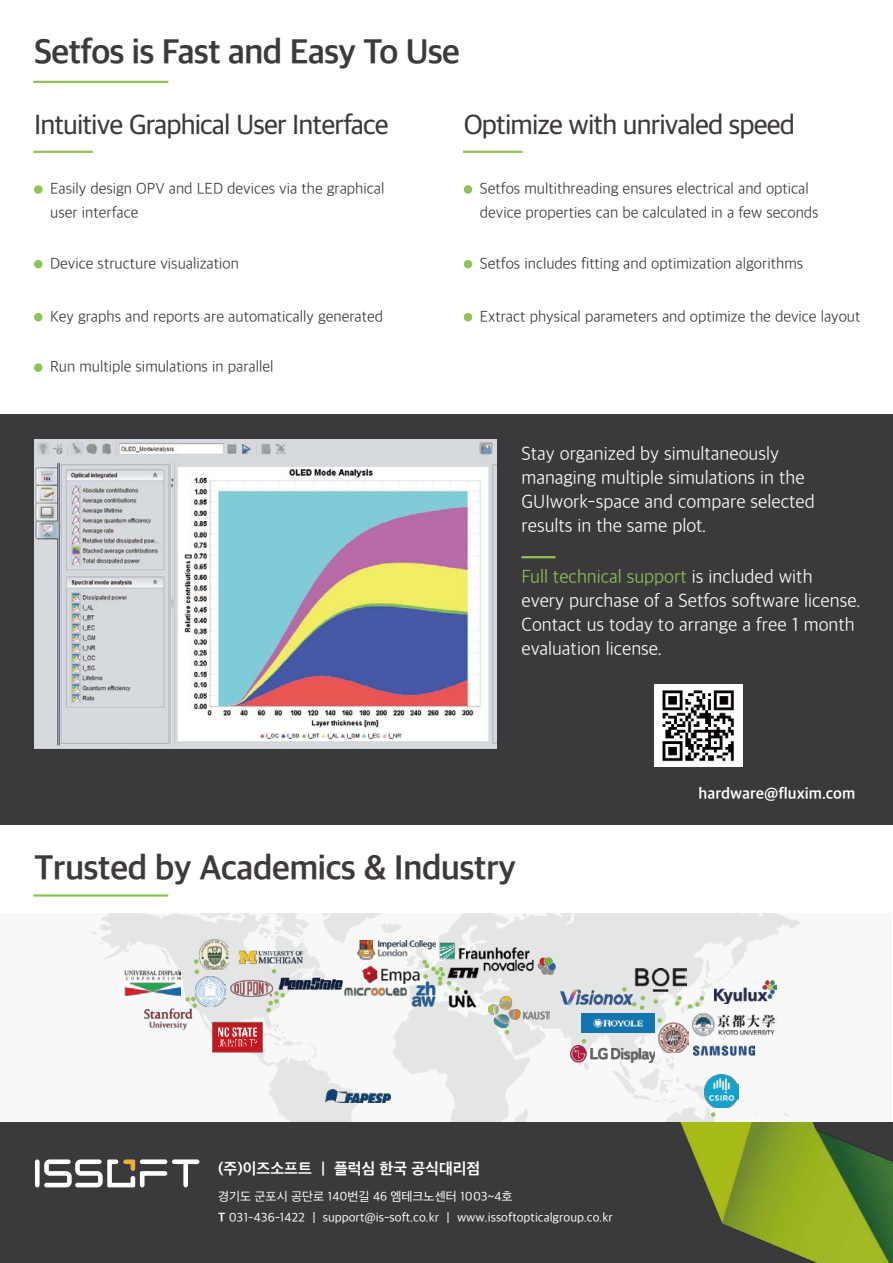
<style>
.page{position:relative;width:893px;height:1263px;background:#fff}
.page>*{position:absolute;margin:0;border:0;box-sizing:border-box;transform-origin:0 0}
.t1{font:33px "SD Gothic Neoa g Bd";letter-spacing:-.025em;color:#3e3a39}
.t2{font:27px "SD Gothic Neoa e Md";letter-spacing:-.035em;color:#3e3a39}
.t3{font:18px/24px "SD Gothic Neoa c Lt";color:#fff}
.t4{font:15px/24px "SD Gothic Neoa c Lt";color:#3a3a3c}
.t5{font:15px "SD Gothic Neoa g Bd";color:#fff}
.t6{font:12px/21px "SD Gothic Neoa d Rg";color:#fff}
.s1{color:#8dc553}
.s2{font-family:"SD Gothic Neoa g Bd"}
</style>
<div class="page">
<div style="left:0;top:913px;width:891px;height:220px;background:#f7f8f8"></div>
<img style="left:91px;top:913px;width:712px;height:210px">
<img style="left:634px;top:969px;width:52px;height:23px">
<img style="left:560px;top:990px;width:62px;height:14px">
<img style="left:582px;top:1013px;width:72px;height:20px">
<img style="left:411px;top:981px;width:28px;height:25px">
<img style="left:460px;top:968px;width:18px;height:10px">
<img style="left:125px;top:971px;width:56px;height:25px">
<svg style="left:186px;top:997px;width:10px;height:5px"></svg>
<svg style="left:194px;top:959px;width:5px;height:15px"></svg>
<svg style="left:272px;top:969px;width:4px;height:4px"></svg>
<svg style="left:266px;top:991px;width:19px;height:21px"></svg>
<svg style="left:505px;top:1030px;width:4px;height:4px"></svg>
<svg style="left:582px;top:1039px;width:4px;height:4px"></svg>
<svg style="left:711px;top:1112px;width:4px;height:5px"></svg>
<svg style="left:688px;top:996px;width:16px;height:13px"></svg>
<svg style="left:622px;top:987px;width:23px;height:23px"></svg>
<svg style="left:657px;top:1018px;width:5px;height:5px"></svg>
<svg style="left:653px;top:999px;width:5px;height:5px"></svg>
<svg style="left:675px;top:996px;width:7px;height:9px"></svg>
<svg style="left:422px;top:960px;width:38px;height:31px"></svg>
<img style="left:489px;top:996px;width:61px;height:31px">
<img style="left:690px;top:1012px;width:86px;height:25px">
<img style="left:358px;top:941px;width:77px;height:18px">
<img style="left:658px;top:1022px;width:30px;height:31px">
<img style="left:229px;top:979px;width:45px;height:19px">
<img style="left:362px;top:965px;width:58px;height:19px">
<img style="left:343px;top:988px;width:66px;height:7px">
<img style="left:448px;top:990px;width:30px;height:18px">
<img style="left:439px;top:943px;width:90px;height:16px">
<img style="left:704px;top:1074px;width:34px;height:34px">
<img style="left:210px;top:1021px;width:54px;height:32px">
<img style="left:279px;top:977px;width:63px;height:12px">
<img style="left:238px;top:949px;width:65px;height:17px">
<img style="left:196px;top:976px;width:30px;height:30px">
<img style="left:570px;top:1045px;width:85px;height:17px">
<img style="left:693px;top:1030px;width:61px;height:40px">
<img style="left:139px;top:1002px;width:59px;height:33px">
<img style="left:714px;top:980px;width:62px;height:24px">
<img style="left:326px;top:1089px;width:64px;height:14px">
<img style="left:199px;top:940px;width:30px;height:30px">
<img style="left:484px;top:958px;width:71px;height:16px">
<div style="left:0;top:414px;width:893px;height:410px;background:#3a3a3c"></div>
<hr style="left:33px;top:81px;width:135px;height:2px;background:#8dc553">
<hr style="left:33px;top:151px;width:60px;height:2px;background:#8dc553">
<hr style="left:521px;top:556px;width:34px;height:2px;background:#8dc553">
<hr style="left:33px;top:894px;width:135px;height:3px;background:#8dc553">
<div style="left:0;top:1123px;width:893px;height:140px;background:#3a3a3c"></div>
<div style="left:35px;top:1159px;width:5px;height:28px;background:#fff;border-radius:2px"></div>
<svg style="left:44px;top:1159px;width:155px;height:28px"></svg>
<img style="left:654px;top:684px;width:89px;height:83px">
<img style="left:34px;top:439px;width:463px;height:310px">
<div style="left:34px;top:185px;width:9px;height:9px;background:#8dc553;border-radius:50%"></div>
<hr style="left:463px;top:151px;width:60px;height:2px;background:#8dc553">
<div style="left:464px;top:185px;width:8px;height:9px;background:#8dc553;border-radius:50%"></div>
<div style="left:34px;top:260px;width:9px;height:8px;background:#8dc553;border-radius:50%"></div>
<div style="left:464px;top:260px;width:8px;height:8px;background:#8dc553;border-radius:50%"></div>
<div style="left:34px;top:313px;width:9px;height:8px;background:#8dc553;border-radius:50%"></div>
<div style="left:34px;top:363px;width:9px;height:9px;background:#8dc553;border-radius:50%"></div>
<div style="left:464px;top:313px;width:8px;height:8px;background:#8dc553;border-radius:50%"></div>
<img style="left:680px;top:1123px;width:213px;height:140px">
<h1 class="t1" style="left:34px;top:35px;width:428px">Setfos is Fast and Easy To Use</h1>
<h2 class="t2" style="left:34px;top:111px;width:356px">Intuitive Graphical User Interface</h2>
<p class="t4" style="left:50px;top:177px;width:336px">Easily design OPV and LED devices via the graphical user interface</p>
<h2 class="t2" style="left:464px;top:111px;width:333px">Optimize with unrivaled speed</h2>
<p class="t4" style="left:480px;top:177px;width:340px">Setfos multithreading ensures electrical and optical device properties can be calculated in a few seconds</p>
<p class="t4" style="left:50px;top:251px;width:190px">Device structure visualization</p>
<p class="t4" style="left:480px;top:251px;width:325px">Setfos includes fitting and optimization algorithms</p>
<p class="t4" style="left:50px;top:304px;width:334px">Key graphs and reports are automatically generated</p>
<p class="t4" style="left:50px;top:355px;width:225px">Run multiple simulations in parallel</p>
<p class="t4" style="left:480px;top:304px;width:382px">Extract physical parameters and optimize the device layout</p>
<p class="t3" style="left:521px;top:441px;width:295px">Stay organized by simultaneously managing multiple simulations in the GUIwork-space and compare selected results in the same plot.</p>
<p class="t3" style="left:521px;top:565px;width:341px"><span class="s1">Full technical support</span> is included with<br>every purchase of a Setfos software license.<br>Contact us today to arrange a free 1 month evaluation license.</p>
<h1 class="t1" style="left:34px;top:851px;width:484px">Trusted by Academics &amp; Industry</h1>
<p class="t5" style="left:699px;top:785px;width:158px">hardware@fluxim.com</p>
<p class="t5" style="left:218px;top:1161px;width:264px">(주)이즈소프트 ㅣ 플럭심 한국 공식대리점</p>
<p class="t6" style="left:218px;top:1186px;width:396px">경기도 군포시 공단로 140번길 46 엠테크노센터 1003~4호<br><span class="s2">T</span> 031-436-1422 ㅣ support@is-soft.co.kr ㅣ www.issoftopticalgroup.co.kr</p>
</div>
